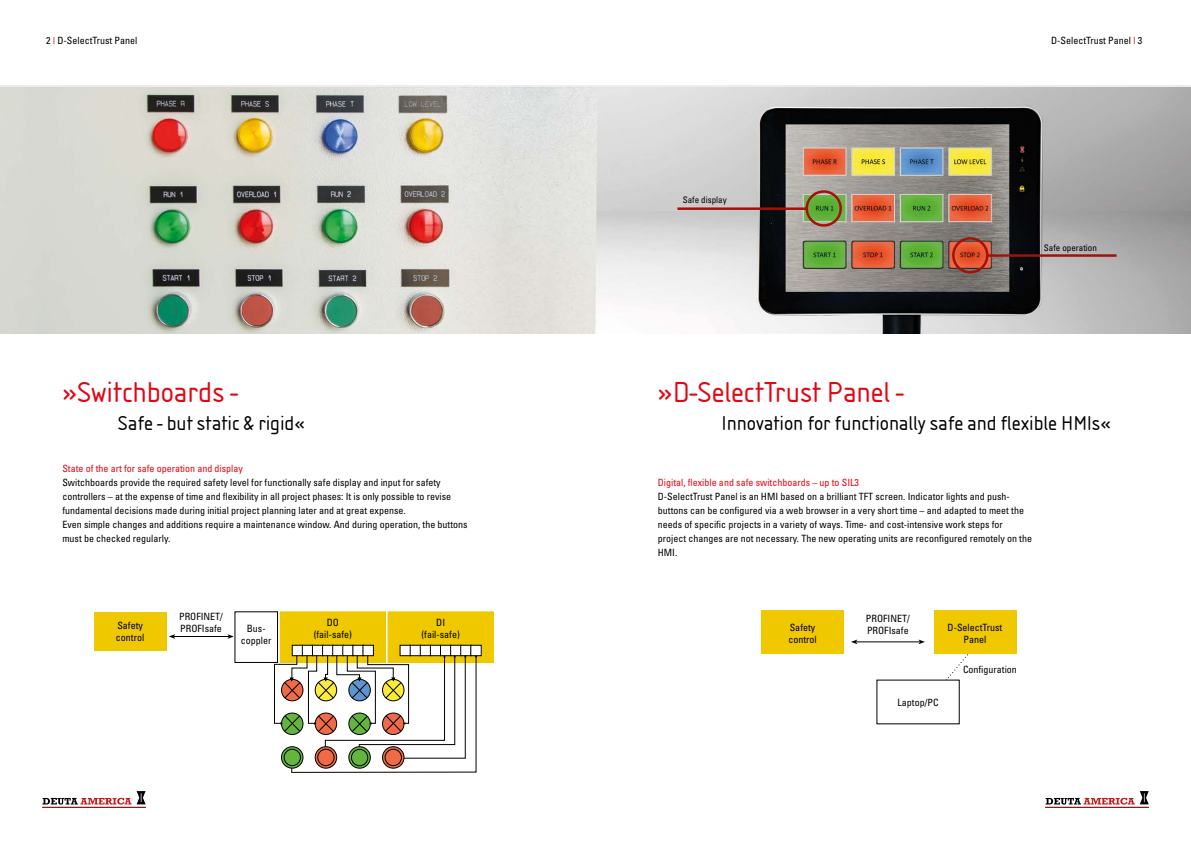
<style>
.page{position:relative;width:1191px;height:842px;background:#fff}
.page>*{position:absolute;margin:0;border:0;box-sizing:border-box;transform-origin:0 0}
.t1{font:30px "Isonorm";color:#e30613}
.t2{font:21px "Isonorm";color:#000}
.t3{font:condensed 10px/14px "Univers";color:#000}
.t4{font:condensed 10px "Univers";color:#e30613}
.t5{font:condensed 9px "Univers";color:#000}
.s1{color:#a51008}
</style>
<div class="page">
<svg style="left:1045px;top:791px;width:103px;height:13px"></svg>
<hr style="left:1045px;top:808px;width:103px;height:1px;background:#010202">
<hr style="left:1045px;top:807px;width:103px;height:1px;background:#010202">
<svg style="left:43px;top:791px;width:103px;height:13px"></svg>
<hr style="left:43px;top:808px;width:103px;height:1px;background:#010202">
<hr style="left:43px;top:807px;width:103px;height:1px;background:#010202">
<img style="left:0;top:87px;width:1191px;height:247px">
<div style="left:805px;top:190px;width:37px;height:37px;border:2px solid #a51008;border-radius:50%"></div>
<hr style="left:677px;top:207px;width:130px;height:3px;background:#a51008">
<div style="left:952px;top:237px;width:36px;height:36px;border:2px solid #a51008;border-radius:50%"></div>
<hr style="left:987px;top:254px;width:129px;height:3px;background:#a51008">
<div style="left:761px;top:611px;width:82px;height:43px;background:#efc800"></div>
<hr style="left:856px;top:641px;width:64px;height:1px;background:#000">
<svg style="left:851px;top:639px;width:6px;height:5px"></svg>
<svg style="left:918px;top:639px;width:7px;height:5px"></svg>
<svg style="left:917px;top:654px;width:51px;height:62px"></svg>
<div style="left:934px;top:611px;width:82px;height:43px;background:#efc800"></div>
<div style="left:877px;top:680px;width:82px;height:44px;background:#fff"></div>
<div style="left:94px;top:612px;width:72px;height:38px;background:#efc800"></div>
<div style="left:235px;top:612px;width:43px;height:51px;border:1px solid #000"></div>
<div style="left:280px;top:612px;width:105px;height:50px;background:#efc800"></div>
<div style="left:388px;top:612px;width:105px;height:50px;background:#efc800"></div>
<hr style="left:174px;top:636px;width:55px;height:1px;background:#000">
<svg style="left:169px;top:634px;width:6px;height:5px"></svg>
<svg style="left:227px;top:634px;width:7px;height:5px"></svg>
<div style="left:292px;top:645px;width:11px;height:11px;background:#fff"></div>
<div style="left:292px;top:645px;width:11px;height:11px;border:1px solid #000"></div>
<div style="left:302px;top:645px;width:11px;height:11px;background:#fff"></div>
<div style="left:302px;top:645px;width:11px;height:11px;border:1px solid #000"></div>
<div style="left:312px;top:645px;width:11px;height:11px;background:#fff"></div>
<div style="left:312px;top:645px;width:11px;height:11px;border:1px solid #000"></div>
<div style="left:322px;top:645px;width:11px;height:11px;background:#fff"></div>
<div style="left:322px;top:645px;width:11px;height:11px;border:1px solid #000"></div>
<div style="left:333px;top:645px;width:10px;height:11px;background:#fff"></div>
<div style="left:332px;top:645px;width:11px;height:11px;border:1px solid #000"></div>
<div style="left:343px;top:645px;width:10px;height:11px;background:#fff"></div>
<div style="left:342px;top:645px;width:11px;height:11px;border:1px solid #000"></div>
<div style="left:353px;top:645px;width:10px;height:11px;background:#fff"></div>
<div style="left:353px;top:645px;width:10px;height:11px;border:1px solid #000"></div>
<div style="left:363px;top:645px;width:10px;height:11px;background:#fff"></div>
<div style="left:363px;top:645px;width:10px;height:11px;border:1px solid #000"></div>
<div style="left:400px;top:645px;width:10px;height:11px;background:#fff"></div>
<div style="left:400px;top:645px;width:11px;height:11px;border:1px solid #000"></div>
<div style="left:410px;top:645px;width:10px;height:11px;background:#fff"></div>
<div style="left:410px;top:645px;width:11px;height:11px;border:1px solid #000"></div>
<div style="left:420px;top:645px;width:11px;height:11px;background:#fff"></div>
<div style="left:420px;top:645px;width:11px;height:11px;border:1px solid #000"></div>
<div style="left:430px;top:645px;width:11px;height:11px;background:#fff"></div>
<div style="left:430px;top:645px;width:11px;height:11px;border:1px solid #000"></div>
<div style="left:440px;top:645px;width:11px;height:11px;background:#fff"></div>
<div style="left:440px;top:645px;width:11px;height:11px;border:1px solid #000"></div>
<div style="left:450px;top:645px;width:11px;height:11px;background:#fff"></div>
<div style="left:450px;top:645px;width:11px;height:11px;border:1px solid #000"></div>
<div style="left:461px;top:645px;width:10px;height:11px;background:#fff"></div>
<div style="left:460px;top:645px;width:11px;height:11px;border:1px solid #000"></div>
<div style="left:471px;top:645px;width:10px;height:11px;background:#fff"></div>
<div style="left:470px;top:645px;width:11px;height:11px;border:1px solid #000"></div>
<svg style="left:274px;top:655px;width:203px;height:118px"></svg>
<p class="t3" style="left:46px;top:33px;width:93px">2 <span class="s1">|</span> D-SelectTrust Panel</p>
<p class="t3" style="left:1051px;top:33px;width:93px">D-SelectTrust Panel <span class="s1">|</span> 3</p>
<h1 class="t1" style="left:62px;top:375px;width:177px">»Switchboards -</h1>
<h2 class="t2" style="left:118px;top:411px;width:188px">Safe - but static &amp; rigid«</h2>
<p class="t4" style="left:62px;top:462px;width:182px">State of the art for safe operation and display</p>
<p class="t3" style="left:62px;top:475px;width:407px">Switchboards provide the required safety level for functionally safe display and input for safety controllers – at the expense of time and flexibility in all project phases: It is only possible to revise fundamental decisions made during initial project planning later and at great expense.<br>Even simple changes and additions require a maintenance window. And during operation, the buttons must be checked regularly.</p>
<p class="t3" style="left:179px;top:610px;width:45px;line-height:12px">PROFINET/<br>PROFIsafe</p>
<p class="t3" style="left:116px;top:619px;width:30px;line-height:12px">Safety control</p>
<p class="t3" style="left:241px;top:622px;width:32px;line-height:12px;text-align:center">Bus&shy;coppler</p>
<p class="t3" style="left:314px;top:616px;width:40px;line-height:12px;text-align:center">DO (fail-safe)</p>
<p class="t3" style="left:421px;top:616px;width:40px;line-height:12px;text-align:center">DI (fail-safe)</p>
<p class="t5" style="left:682px;top:194px;width:45px">Safe display</p>
<p class="t5" style="left:1044px;top:242px;width:55px">Safe operation</p>
<h1 class="t1" style="left:658px;top:375px;width:248px">»D-SelectTrust Panel -</h1>
<h2 class="t2" style="left:721px;top:411px;width:391px">Innovation for functionally safe and flexible HMIs«</h2>
<p class="t4" style="left:658px;top:476px;width:203px">Digital, flexible and safe switchboards – up to SIL3</p>
<p class="t3" style="left:658px;top:489px;width:375px">D-SelectTrust Panel is an HMI based on a brilliant TFT screen. Indicator lights and push&shy;buttons can be configured via a web browser in a very short time – and adapted to meet the needs of specific projects in a variety of ways. Time- and cost-intensive work steps for project changes are not necessary. The new operating units are reconfigured remotely on the HMI.</p>
<p class="t3" style="left:788px;top:621px;width:30px;line-height:12px">Safety control</p>
<p class="t3" style="left:866px;top:612px;width:45px;line-height:12px">PROFINET/<br>PROFIsafe</p>
<p class="t3" style="left:947px;top:621px;width:56px;line-height:12px;text-align:center">D-SelectTrust<br>Panel</p>
<p class="t3" style="left:897px;top:695px;width:43px">Laptop/PC</p>
<p class="t3" style="left:963px;top:662px;width:55px">Configuration</p>
</div>
